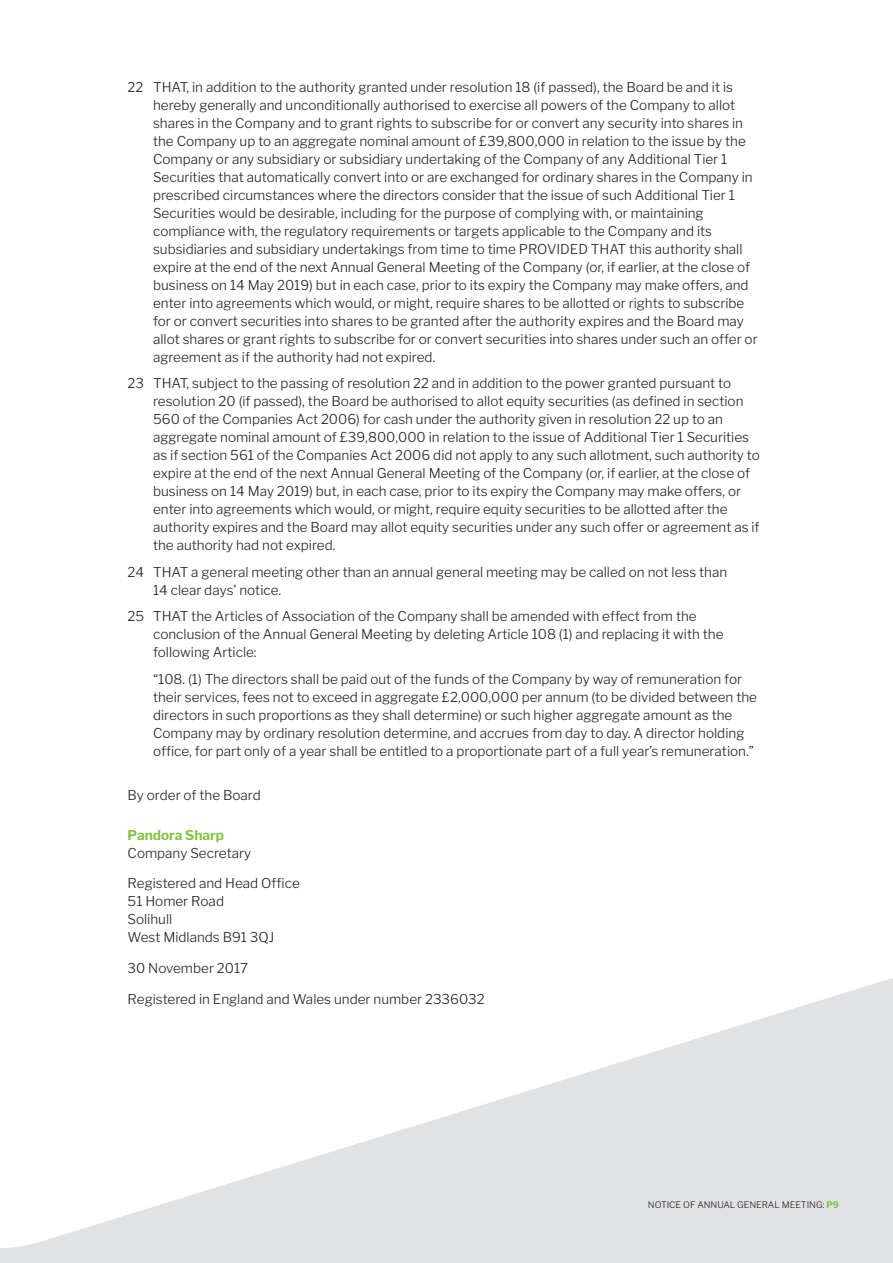
<style>
.page{position:relative;width:893px;height:1263px;background:#fff}
.page>*{position:absolute;margin:0;border:0;box-sizing:border-box;transform-origin:0 0}
.t1{font:300 13.5px/18px "Libre Franklin";color:#231f20}
.t2{font:700 13.5px "Libre Franklin";color:#81c340}
.t3{font:300 9px "Libre Franklin";color:#231f20}
.s1{font-weight:700;color:#81c340}
</style>
<div class="page">
<svg style="left:0;top:978px;width:893px;height:272px"></svg>
<p class="t1" style="left:153px;top:78px;width:606px;text-indent:-26px">22 THAT, in addition to the authority granted under resolution 18 (if passed), the Board be and it is hereby generally and unconditionally authorised to exercise all powers of the Company to allot shares in the Company and to grant rights to subscribe for or convert any security into shares in the Company up to an aggregate nominal amount of £39,800,000 in relation to the issue by the Company or any subsidiary or subsidiary undertaking of the Company of any Additional Tier 1<br>Securities that automatically convert into or are exchanged for ordinary shares in the Company in prescribed circumstances where the directors consider that the issue of such Additional Tier 1<br>Securities would be desirable, including for the purpose of complying with, or maintaining compliance with, the regulatory requirements or targets applicable to the Company and its subsidiaries and subsidiary undertakings from time to time PROVIDED THAT this authority shall expire at the end of the next Annual General Meeting of the Company (or, if earlier, at the close of business on 14 May 2019) but in each case, prior to its expiry the Company may make offers, and enter into agreements which would, or might, require shares to be allotted or rights to subscribe for or convert securities into shares to be granted after the authority expires and the Board may allot shares or grant rights to subscribe for or convert securities into shares under such an offer or agreement as if the authority had not expired.</p>
<p class="t1" style="left:153px;top:374px;width:608px;text-indent:-26px">23 THAT, subject to the passing of resolution 22 and in addition to the power granted pursuant to resolution 20 (if passed), the Board be authorised to allot equity securities (as defined in section 560 of the Companies Act 2006) for cash under the authority given in resolution 22 up to an aggregate nominal amount of £39,800,000 in relation to the issue of Additional Tier 1 Securities as if section 561 of the Companies Act 2006 did not apply to any such allotment, such authority to expire at the end of the next Annual General Meeting of the Company (or, if earlier, at the close of business on 14 May 2019) but, in each case, prior to its expiry the Company may make offers, or enter into agreements which would, or might, require equity securities to be allotted after the authority expires and the Board may allot equity securities under any such offer or agreement as if the authority had not expired.</p>
<p class="t1" style="left:153px;top:563px;width:576px;text-indent:-26px">24 THAT a general meeting other than an annual general meeting may be called on not less than<br>14 clear days’ notice.</p>
<p class="t1" style="left:153px;top:607px;width:572px;text-indent:-26px">25 THAT the Articles of Association of the Company shall be amended with effect from the conclusion of the Annual General Meeting by deleting Article 108 (1) and replacing it with the following Article:</p>
<p class="t1" style="left:153px;top:670px;width:605px">“108. (1) The directors shall be paid out of the funds of the Company by way of remuneration for their services, fees not to exceed in aggregate £2,000,000 per annum (to be divided between the directors in such proportions as they shall determine) or such higher aggregate amount as the Company may by ordinary resolution determine, and accrues from day to day. A director holding office, for part only of a year shall be entitled to a proportionate part of a full year’s remuneration.”</p>
<p class="t1" style="left:128px;top:786px;width:135px">By order of the Board</p>
<p class="t2" style="left:128px;top:826px;width:98px">Pandora Sharp</p>
<p class="t1" style="left:128px;top:844px;width:125px">Company Secretary</p>
<p class="t1" style="left:128px;top:874px;width:174px">Registered and Head Office<br>51 Homer Road<br>Solihull<br>West Midlands B91 3QJ</p>
<p class="t1" style="left:128px;top:959px;width:122px">30 November 2017</p>
<p class="t1" style="left:128px;top:990px;width:359px">Registered in England and Wales under number 2336032</p>
<p class="t3" style="left:648px;top:1199px;width:193px">NOTICE OF ANNUAL GENERAL MEETING: <span class="s1">P9</span></p>
</div>
